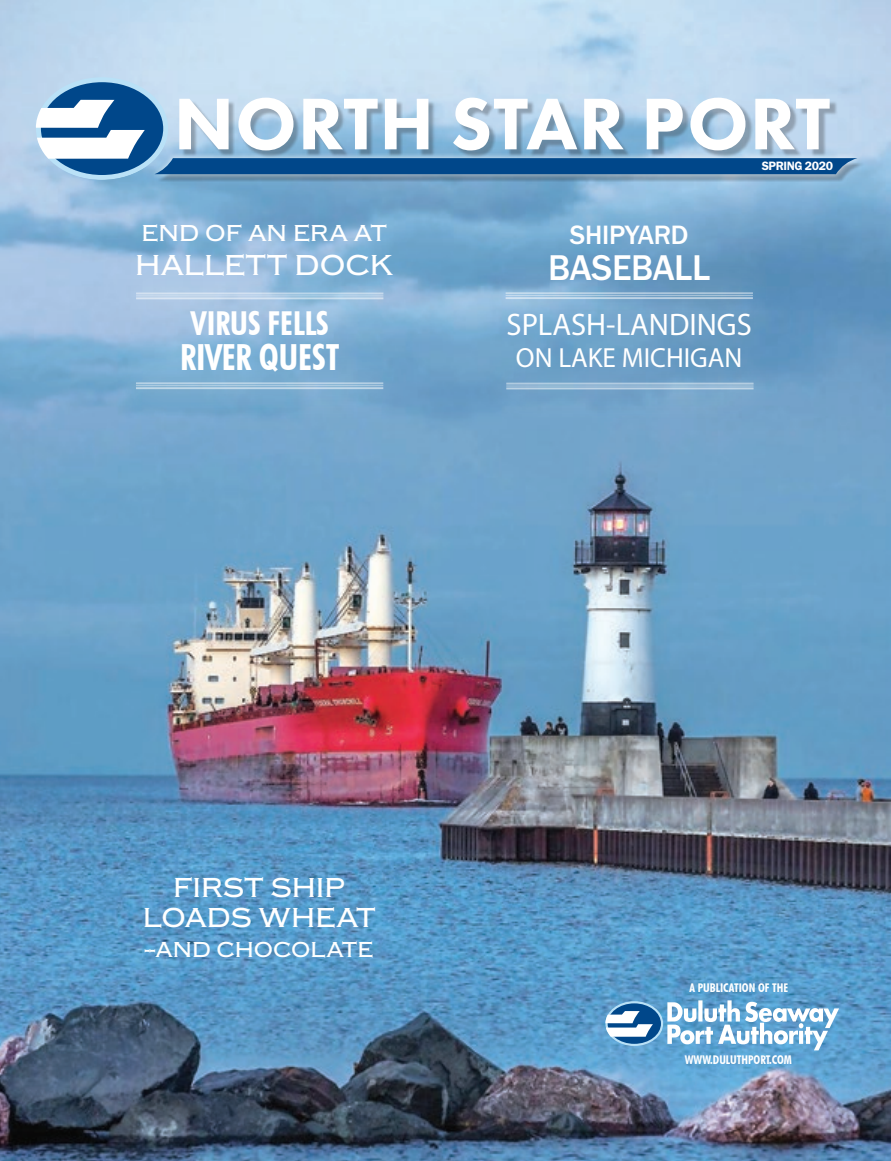
<style>
.page{position:relative;width:891px;height:1161px;background:#fff}
.page>*{position:absolute;margin:0;border:0;box-sizing:border-box;transform-origin:0 0}
.t1{font:800 75.75px "Futura PT";letter-spacing:.015em;color:#fff}
.bylines{font:500 37.05px "Franklin Gothic URW";letter-spacing:-.01em;color:#fff}
.bylines-2{font:700 condensed 36px "Futura BT";letter-spacing:-.005em;color:#fff}
.bylines-3{font:700 condensed 33px "Futura BT";color:#fff}
.bylines-4{font:31.2px "Myriad Pro";color:#fff}
.bylines-5{font:500 30px "Copperplate";color:#fff}
.bylines-6{font:500 28.5px "Copperplate";color:#fff}
.bylines-7{font:27.75px "Myriad Pro";color:#fff}
.bylines-8{font:500 27.45px "Franklin Gothic URW";letter-spacing:-.01em;color:#fff}
.bylines-9{font:500 24px "Copperplate";color:#fff}
.bylines-10{font:500 22.5px "Copperplate";color:#fff}
.breefs_hed{font:12.6px "Franklin Gothic URW Dem";letter-spacing:-.03em;color:#fff}
.bylines-11{font:700 condensed 12px "Futura BT";color:#fff}
.breefs_hed-2{font:700 condensed 12px "Futura BT";color:#fff}
</style>
<div class="page">
<img style="left:0;top:0;width:891px;height:1161px">
<svg style="left:34px;top:76px;width:824px;height:104px;background:#87abca"></svg>
<div style="left:106px;top:348px;width:307px;height:75px;background:#fff;opacity:.75"></div>
<hr style="left:136px;top:382px;width:247px;height:2px;background:#fff">
<hr style="left:136px;top:385px;width:247px;height:1px;background:#fff">
<hr style="left:136px;top:387px;width:247px;height:2px;background:#fff">
<div style="left:106px;top:259px;width:307px;height:74px;background:#fff;opacity:.75"></div>
<hr style="left:136px;top:292px;width:247px;height:2px;background:#fff">
<hr style="left:136px;top:295px;width:247px;height:1px;background:#fff">
<hr style="left:136px;top:297px;width:247px;height:2px;background:#fff">
<div style="left:476px;top:258px;width:307px;height:75px;background:#fff;opacity:.75"></div>
<hr style="left:506px;top:292px;width:247px;height:2px;background:#fff">
<hr style="left:506px;top:295px;width:247px;height:1px;background:#fff">
<hr style="left:506px;top:297px;width:247px;height:2px;background:#fff">
<div style="left:477px;top:349px;width:306px;height:74px;background:#fff;opacity:.75"></div>
<hr style="left:506px;top:383px;width:248px;height:2px;background:#fff">
<hr style="left:506px;top:386px;width:248px;height:1px;background:#fff">
<hr style="left:506px;top:387px;width:248px;height:2px;background:#fff">
<svg style="left:607px;top:1002px;width:55px;height:43px"></svg>
<div style="left:605px;top:1001px;width:58px;height:45px;border:2px solid #b9e1f7;border-radius:50%"></div>
<svg style="left:605px;top:1011px;width:48px;height:26px"></svg>
<svg style="left:667px;top:1000px;width:172px;height:50px"></svg>
<p class="t1" style="left:174px;top:77px;width:658px">NORTH STAR PORT</p>
<p class="breefs_hed" style="left:762px;top:158px;width:73px">SPRING 2020</p>
<p class="bylines-9" style="left:141px;top:220px;width:247px">END OF AN ERA AT</p>
<p class="bylines-5" style="left:135px;top:249px;width:260px">HALLETT DOCK</p>
<p class="bylines-3" style="left:191px;top:303px;width:139px">VIRUS FELLS</p>
<p class="bylines-2" style="left:180px;top:336px;width:161px">RIVER QUEST</p>
<p class="bylines-8" style="left:570px;top:218px;width:120px">SHIPYARD</p>
<p class="bylines" style="left:548px;top:245px;width:164px">BASEBALL</p>
<p class="bylines-4" style="left:507px;top:306px;width:247px">SPLASH-LANDINGS</p>
<p class="bylines-7" style="left:516px;top:341px;width:228px">ON LAKE MICHIGAN</p>
<p class="bylines-6" style="left:173px;top:872px;width:174px">FIRST SHIP</p>
<p class="bylines-6" style="left:143px;top:902px;width:234px">LOADS WHEAT</p>
<p class="bylines-10" style="left:145px;top:937px;width:230px">--AND CHOCOLATE</p>
<p class="breefs_hed-2" style="left:690px;top:981px;width:100px">A PUBLICATION OF THE</p>
<p class="bylines-11" style="left:685px;top:1053px;width:109px">WWW.DULUTHPORT.COM</p>
</div>
